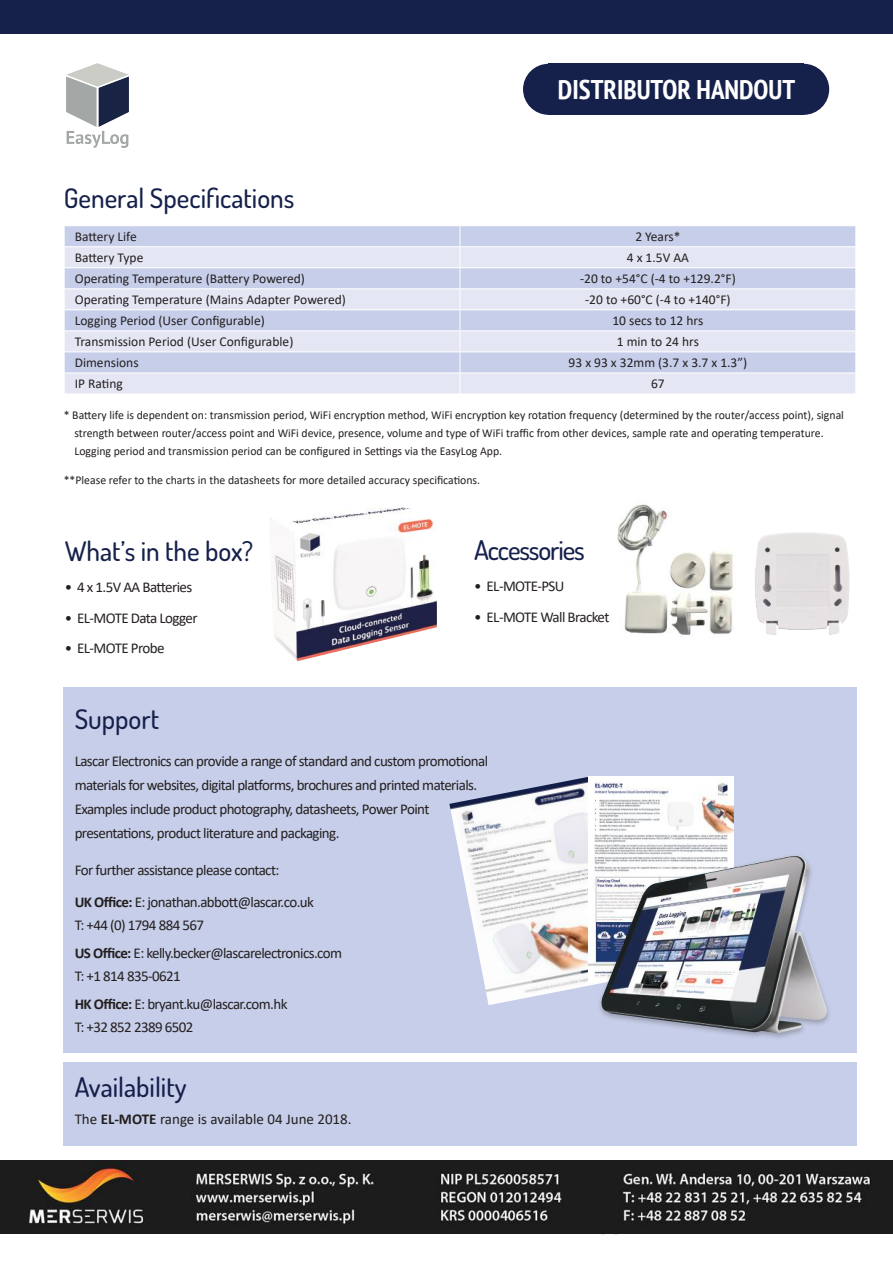
<style>
.page{position:relative;width:893px;height:1263px;background:#fff}
.page>*{position:absolute;margin:0;border:0;box-sizing:border-box;transform-origin:0 0}
.t1{font:500 27px "Dosis";color:#15204b}
.t2{font:700 condensed 27px "PT Sans";color:#fff}
.t3{font:500 27px "Dosis";letter-spacing:-.04em;color:#15204b}
.t4{font:15px/24px "Calibri";letter-spacing:-.04em;color:#241f1f}
.t5{font:15px "Calibri";color:#241f1f}
.t6{font:13.5px "Calibri";color:#241f1f}
.t7{font:12px/18px "Calibri";color:#241f1f}
.s1{font-weight:700}
</style>
<div class="page">
<div style="left:523px;top:64px;width:51px;height:51px;background:#15204b;border-radius:50%"></div>
<div style="left:778px;top:64px;width:51px;height:51px;background:#15204b;border-radius:50%"></div>
<div style="left:554px;top:64px;width:244px;height:14px;background:#15204b"></div>
<div style="left:549px;top:78px;width:255px;height:37px;background:#15204b"></div>
<div style="left:0;top:0;width:893px;height:34px;background:#15204b"></div>
<img style="left:67px;top:64px;width:62px;height:83px">
<img style="left:699px;top:1233px;width:145px;height:1px">
<div style="left:64px;top:1062px;width:793px;height:84px;background:#c6cee9"></div>
<div style="left:64px;top:687px;width:793px;height:365px;background:#c6cee9"></div>
<img style="left:755px;top:532px;width:95px;height:103px">
<img style="left:617px;top:504px;width:116px;height:131px">
<div style="left:65px;top:226px;width:790px;height:20px;background:#c6cee9"></div>
<svg style="left:65px;top:247px;width:790px;height:147px;background:#d7dcef"></svg>
<hr style="left:64px;top:267px;width:396px;height:1px;background:#fff">
<hr style="left:460px;top:267px;width:395px;height:1px;background:#fff">
<hr style="left:64px;top:288px;width:396px;height:1px;background:#fff">
<hr style="left:460px;top:288px;width:395px;height:1px;background:#fff">
<hr style="left:64px;top:309px;width:396px;height:1px;background:#fff">
<hr style="left:460px;top:309px;width:395px;height:1px;background:#fff">
<hr style="left:64px;top:330px;width:396px;height:1px;background:#fff">
<hr style="left:460px;top:330px;width:395px;height:1px;background:#fff">
<hr style="left:64px;top:351px;width:396px;height:1px;background:#fff">
<hr style="left:460px;top:351px;width:395px;height:1px;background:#fff">
<hr style="left:64px;top:373px;width:396px;height:1px;background:#fff">
<svg style="left:64px;top:226px;width:1px;height:147px"></svg>
<hr style="left:460px;top:373px;width:395px;height:1px;background:#fff">
<svg style="left:460px;top:226px;width:1px;height:168px"></svg>
<svg style="left:855px;top:226px;width:1px;height:147px"></svg>
<img style="left:449px;top:777px;width:147px;height:228px">
<img style="left:588px;top:776px;width:145px;height:205px">
<div style="left:596px;top:853px;width:236px;height:188px;background:#241f1f;opacity:.29"></div>
<img style="left:601px;top:855px;width:227px;height:178px">
<img style="left:270px;top:507px;width:167px;height:155px">
<img style="left:0;top:1160px;width:893px;height:73px">
<h1 class="t1" style="left:64px;top:180px;width:232px">General Specifications</h1>
<h1 class="t2" style="left:558px;top:71px;width:239px">DISTRIBUTOR HANDOUT</h1>
<p class="t6" style="left:75px;top:227px;width:64px">Battery Life</p>
<p class="t6" style="left:635px;top:227px;width:47px">2 Years*</p>
<p class="t6" style="left:75px;top:248px;width:70px">Battery Type</p>
<p class="t6" style="left:627px;top:248px;width:64px">4 x 1.5V AA</p>
<p class="t6" style="left:75px;top:269px;width:232px">Operating Temperature (Battery Powered)</p>
<p class="t6" style="left:580px;top:269px;width:157px">-20 to +54°C (-4 to +129.2°F)</p>
<p class="t6" style="left:75px;top:291px;width:273px">Operating Temperature (Mains Adapter Powered)</p>
<p class="t6" style="left:585px;top:291px;width:147px">-20 to +60°C (-4 to +140°F)</p>
<p class="t6" style="left:75px;top:312px;width:192px">Logging Period (User Configurable)</p>
<p class="t6" style="left:612px;top:312px;width:92px">10 secs to 12 hrs</p>
<p class="t6" style="left:75px;top:333px;width:220px">Transmission Period (User Configurable)</p>
<p class="t6" style="left:617px;top:333px;width:84px">1 min to 24 hrs</p>
<p class="t6" style="left:75px;top:354px;width:65px">Dimensions</p>
<p class="t6" style="left:569px;top:354px;width:180px">93 x 93 x 32mm (3.7 x 3.7 x 1.3”)</p>
<p class="t6" style="left:75px;top:375px;width:50px">IP Rating</p>
<p class="t6" style="left:651px;top:375px;width:15px">67</p>
<p class="t7" style="left:74px;top:406px;width:771px;text-indent:-11px">* Battery life is dependent on: transmission period, WiFi encryption method, WiFi encryption key rotation frequency (determined by the router/access point), signal strength between router/access point and WiFi device, presence, volume and type of WiFi traffic from other devices, sample rate and operating temperature.<br>Logging period and transmission period can be configured in Settings via the EasyLog App.</p>
<p class="t7" style="left:64px;top:470px;width:418px">**Please refer to the charts in the datasheets for more detailed accuracy specifications.</p>
<h1 class="t1" style="left:65px;top:533px;width:190px">What’s in the box?</h1>
<p class="t4" style="left:65px;top:574px;width:129px">• 4 x 1.5V AA Batteries</p>
<p class="t4" style="left:65px;top:605px;width:134px">• EL-MOTE Data Logger</p>
<p class="t4" style="left:65px;top:636px;width:101px">• EL-MOTE Probe</p>
<h1 class="t3" style="left:474px;top:532px;width:112px">Accessories</h1>
<p class="t4" style="left:474px;top:573px;width:92px">• EL-MOTE-PSU</p>
<p class="t4" style="left:474px;top:604px;width:137px">• EL-MOTE Wall Bracket</p>
<h1 class="t1" style="left:75px;top:702px;width:86px">Support</h1>
<p class="t4" style="left:75px;top:748px;width:415px">Lascar Electronics can provide a range of standard and custom promotional materials for websites, digital platforms, brochures and printed materials.<br>Examples include product photography, datasheets, Power Point presentations, product literature and packaging.</p>
<p class="t4" style="left:75px;top:853px;width:241px;line-height:32.2px">For further assistance please contact:<br><span class="s1">UK Office:</span> E: jonathan.abbott@lascar.co.uk</p>
<p class="t4" style="left:75px;top:911px;width:269px;line-height:27.8px">T: +44 (0) 1794 884 567<br><span class="s1">US Office:</span> E: kelly.becker@lascarelectronics.com</p>
<p class="t4" style="left:75px;top:962px;width:214px;line-height:27.8px">T: +1 814 835-0621<br><span class="s1">HK Office:</span> E: bryant.ku@lascar.com.hk</p>
<p class="t4" style="left:75px;top:1015px;width:120px">T: +32 852 2389 6502</p>
<h1 class="t1" style="left:75px;top:1070px;width:113px">Availability</h1>
<p class="t5" style="left:75px;top:1108px;width:278px">The <span class="s1">EL-MOTE</span> range is available 04 June 2018.</p>
</div>
